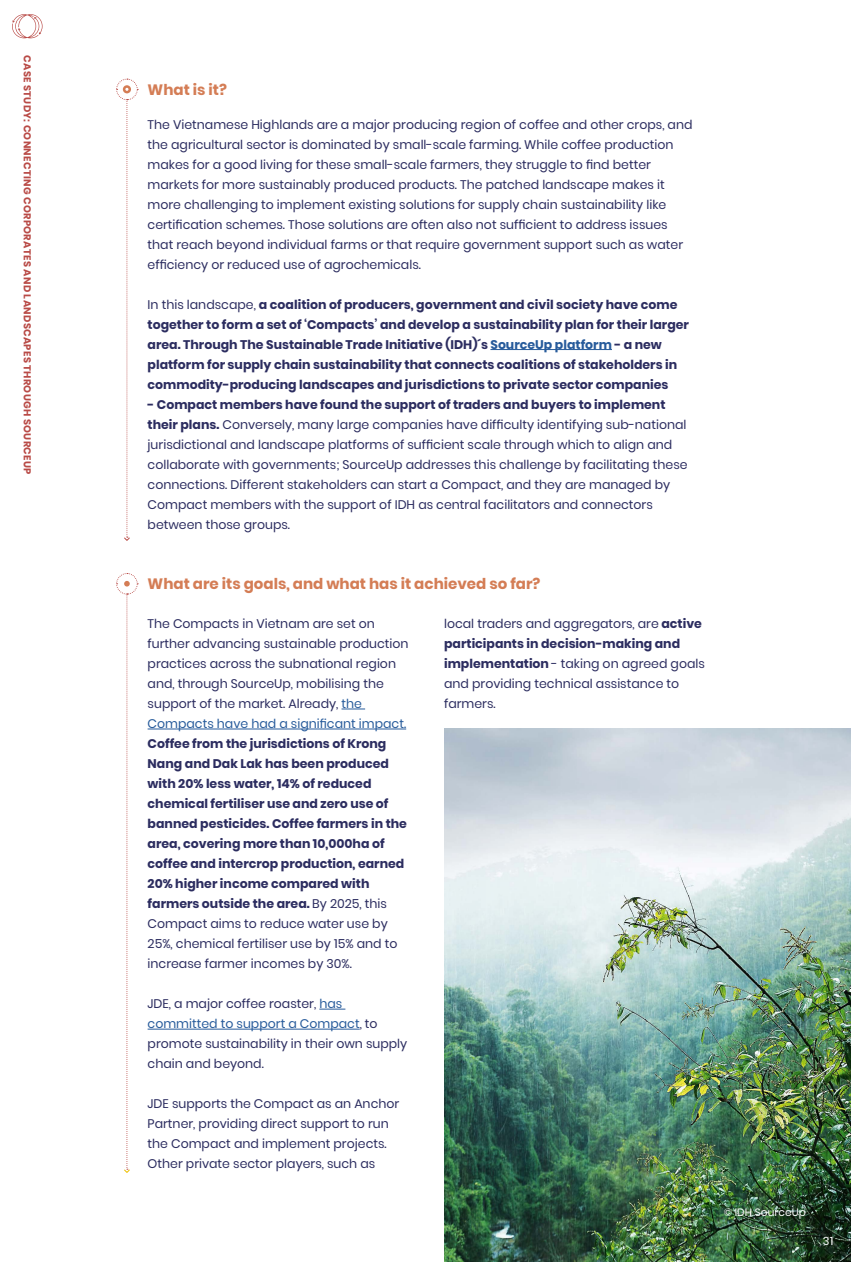
<style>
.page{position:relative;width:851px;height:1262px;background:#fff}
.page>*{position:absolute;margin:0;border:0;box-sizing:border-box;transform-origin:0 0}
.t1{font:700 15px "Poppins";color:#d47d55}
.t2{font:12.5px/20px "Poppins";color:#2c2d60}
.t3{font:700 12.5px/20px "Poppins";color:#2c2d60}
.t4{font:11.38px "Poppins";color:#fff}
.t5{font:10.62px "Poppins";color:#fff}
.t6{font:700 10px "Poppins";letter-spacing:.03em;color:#b94b47}
.s1{font-weight:400}
.s2{color:#275b9b}
.s3{font-weight:700}
</style>
<div class="page">
<svg style="left:12px;top:14px;width:31px;height:24px"></svg>
<hr style="left:490px;top:349px;width:122px;height:1px;background:#275b9b">
<svg style="left:116px;top:78px;width:22px;height:463px"></svg>
<div style="left:123px;top:85px;width:8px;height:8px;border:2px solid #d47d55;border-radius:50%"></div>
<svg style="left:116px;top:573px;width:22px;height:600px"></svg>
<svg style="left:341px;top:708px;width:24px;height:1px"></svg>
<hr style="left:147px;top:728px;width:259px;height:1px;background:#275b9b">
<svg style="left:319px;top:1008px;width:26px;height:1px"></svg>
<hr style="left:147px;top:1028px;width:212px;height:1px;background:#275b9b">
<img style="left:444px;top:728px;width:406px;height:533px">
<p class="t6" style="left:33px;top:55px;width:421px;rotate:90deg">CASE STUDY: CONNECTING CORPORATES AND LANDSCAPES THROUGH SOURCEUP</p>
<p class="t1" style="left:147px;top:81px;width:81px">What is it?</p>
<p class="t2" style="left:147px;top:114px;width:546px">The Vietnamese Highlands are a major producing region of coffee and other crops, and the agricultural sector is dominated by small-scale farming. While coffee production makes for a good living for these small-scale farmers, they struggle to find better markets for more sustainably produced products. The patched landscape makes it more challenging to implement existing solutions for supply chain sustainability like certification schemes. Those solutions are often also not sufficient to address issues that reach beyond individual farms or that require government support such as water efficiency or reduced use of agrochemicals.</p>
<p class="t3" style="left:147px;top:294px;width:543px"><span class="s1">In this landscape,</span> a coalition of producers, government and civil society have come together to form a set of ‘Compacts’ and develop a sustainability plan for their larger area. Through The Sustainable Trade Initiative (IDH)´s <span class="s2">SourceUp platform</span> - a new platform for supply chain sustainability that connects coalitions of stakeholders in commodity-producing landscapes and jurisdictions to private sector companies</p>
<p class="t2" style="left:147px;top:394px;width:541px"><span class="s3">- Compact members have found the support of traders and buyers to implement their plans.</span> Conversely, many large companies have difficulty identifying sub-national jurisdictional and landscape platforms of sufficient scale through which to align and collaborate with governments; SourceUp addresses this challenge by facilitating these connections. Different stakeholders can start a Compact, and they are managed by Compact members with the support of IDH as central facilitators and connectors between those groups.</p>
<p class="t1" style="left:147px;top:575px;width:394px">What are its goals, and what has it achieved so far?</p>
<p class="t2" style="left:147px;top:613px;width:262px">The Compacts in Vietnam are set on further advancing sustainable production practices across the subnational region and, through SourceUp, mobilising the support of the market. Already, <span class="s2">the Compacts have had a significant impact.</span></p>
<p class="t3" style="left:147px;top:733px;width:261px">Coffee from the jurisdictions of Krong Nang and Dak Lak has been produced with 20% less water, 14% of reduced chemical fertiliser use and zero use of banned pesticides. Coffee farmers in the area, covering more than 10,000ha of coffee and intercrop production, earned 20% higher income compared with farmers outside the area. <span class="s1">By 2025, this Compact aims to reduce water use by 25%, chemical fertiliser use by 15% and to increase farmer incomes by 30%.</span></p>
<p class="t2" style="left:147px;top:993px;width:261px">JDE, a major coffee roaster, <span class="s2">has committed to support a Compact</span>, to promote sustainability in their own supply chain and beyond.</p>
<p class="t2" style="left:147px;top:1093px;width:253px">JDE supports the Compact as an Anchor Partner, providing direct support to run the Compact and implement projects.<br>Other private sector players, such as</p>
<p class="t2" style="left:444px;top:613px;width:262px">local traders and aggregators, are <span class="s3">active participants in decision-making and implementation</span> - taking on agreed goals and providing technical assistance to farmers.</p>
<p class="t5" style="left:723px;top:1206px;width:84px">© IDH SourceUp</p>
<p class="t4" style="left:822px;top:1234px;width:12px">31</p>
</div>
